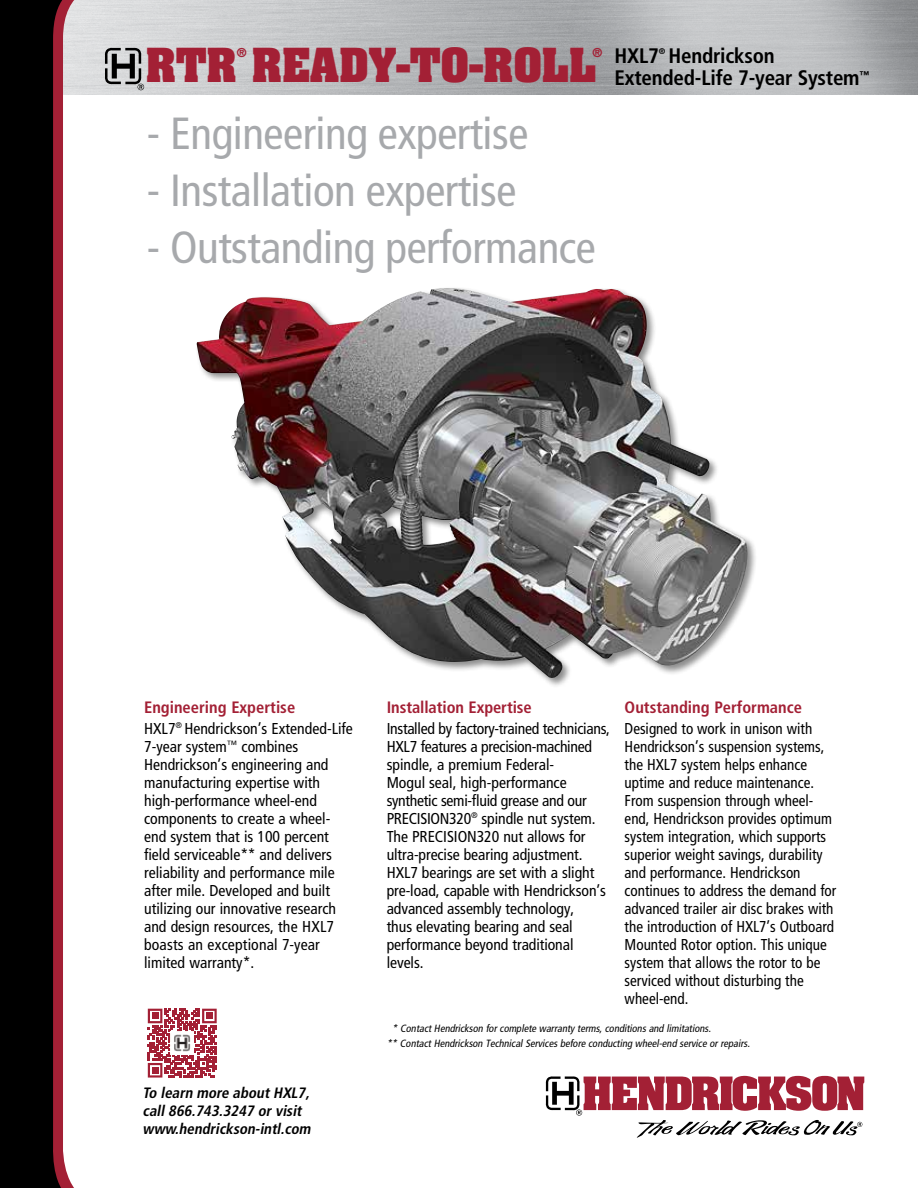
<style>
.page{position:relative;width:918px;height:1188px;background:#fff}
.page>*{position:absolute;margin:0;border:0;box-sizing:border-box;transform-origin:0 0}
.t1{font:condensed 45px "Frutiger LT Std";letter-spacing:-.01em;color:#a7a9ac}
.t2{font:700 40.05px "Aachen Std";color:#a32035}
.t3{font:700 condensed 21px "Frutiger LT Std";letter-spacing:-.01em;color:#000}
.t4{font:700 condensed 16.5px "Frutiger LT Std";color:#a32035}
.t5{font:condensed 15.75px/18px "Frutiger LT Std";color:#000}
.t6{font:condensed 15.75px/18px "Frutiger LT Std";color:#000;scale:.96 1}
.t7{font:italic 700 condensed 15px/18px "Frutiger LT Std";color:#000}
.t8{font:italic condensed 10.5px/15px "Frutiger LT Std";color:#000}
.t9{font:700 10.5px "Aachen Std";color:#a32035}
.t10{font:900 condensed 8.25px "Frutiger LT Std";color:#000}
</style>
<div class="page">
<div style="left:195px;top:286px;width:562px;height:402px;background:#000;opacity:.45"></div>
<img style="left:197px;top:288px;width:253px;height:369px">
<svg style="left:546px;top:1076px;width:318px;height:62px"></svg>
<svg style="left:105px;top:48px;width:39px;height:42px;background:#88898a"></svg>
<svg style="left:92px;top:0;width:8px;height:95px"></svg>
<svg style="left:0;top:0;width:92px;height:1188px;fill:#000"></svg>
<svg style="left:148px;top:1009px;width:69px;height:69px"></svg>
<img style="left:171px;top:1032px;width:23px;height:23px">
<h2 class="t2" style="left:146px;top:36px;width:452px">RTR READY-TO-ROLL</h2>
<p class="t9" style="left:237px;top:45px;width:11px">®</p>
<p class="t9" style="left:593px;top:45px;width:11px">®</p>
<h1 class="t1" style="left:147px;top:107px;width:383px">- Engineering expertise</h1>
<h1 class="t1" style="left:147px;top:164px;width:371px">- Installation expertise</h1>
<h1 class="t1" style="left:147px;top:221px;width:451px">- Outstanding performance</h1>
<h3 class="t3" style="left:615px;top:43px;width:162px">HXL7 Hendrickson</h3>
<p class="t10" style="left:659px;top:46px;width:8px">®</p>
<h3 class="t3" style="left:615px;top:65px;width:256px">Extended-Life 7-year System<sup>™</sup></h3>
<p class="t4" style="left:144px;top:697px;width:153px">Engineering Expertise</p>
<p class="t5" style="left:144px;top:719px;width:210px">HXL7<sup>®</sup> Hendrickson’s Extended-Life<br>7-year system<sup>™</sup> combines<br>Hendrickson’s engineering and manufacturing expertise with high-performance wheel-end components to create a wheel&shy;end system that is 100 percent field serviceable** and delivers reliability and performance mile after mile. Developed and built utilizing our innovative research and design resources, the HXL7 boasts an exceptional 7-year limited warranty*.</p>
<p class="t7" style="left:143px;top:1084px;width:173px">To learn more aboutHXL7, call866.743.3247 orvisit www.hendrickson-intl.com</p>
<p class="t4" style="left:387px;top:697px;width:147px">Installation Expertise</p>
<p class="t5" style="left:387px;top:719px;width:225px">Installed by factory-trained technicians,<br>HXL7 features a precision-machined spindle, a premium Federal-<br>Mogul seal, high-performance synthetic semi-fluid grease and our<br>PRECISION320<sup>®</sup> spindle nut system.<br>The PRECISION320 nut allows for ultra-precise bearing adjustment.<br>HXL7 bearings are set with a slight pre-load, capable with Hendrickson’s advanced assembly technology,<br>thus elevating bearing and seal performance beyond traditional levels.</p>
<p class="t4" style="left:625px;top:697px;width:179px">Outstanding Performance</p>
<p class="t6" style="left:625px;top:719px;width:222px">Designed to work in unison with<br>Hendrickson’s suspension systems, the HXL7 system helps enhance uptime and reduce maintenance.<br>From suspension through wheel&shy;end, Hendrickson provides optimum system integration, which supports superior weight savings, durability and performance. Hendrickson continues to address the demand for advanced trailer air disc brakes with the introduction of HXL7’s Outboard<br>Mounted Rotor option. This unique system that allows the rotor to be serviced without disturbing the wheel-end.</p>
<p class="t8" style="left:387px;top:1021px;width:367px;text-indent:6px">* ContactHendrickson forcomplete warranty terms,conditionsand limitations.<br>** ContactHendrickson TechnicalServicesbefore conducting wheel-end service orrepairs.</p>
</div>
